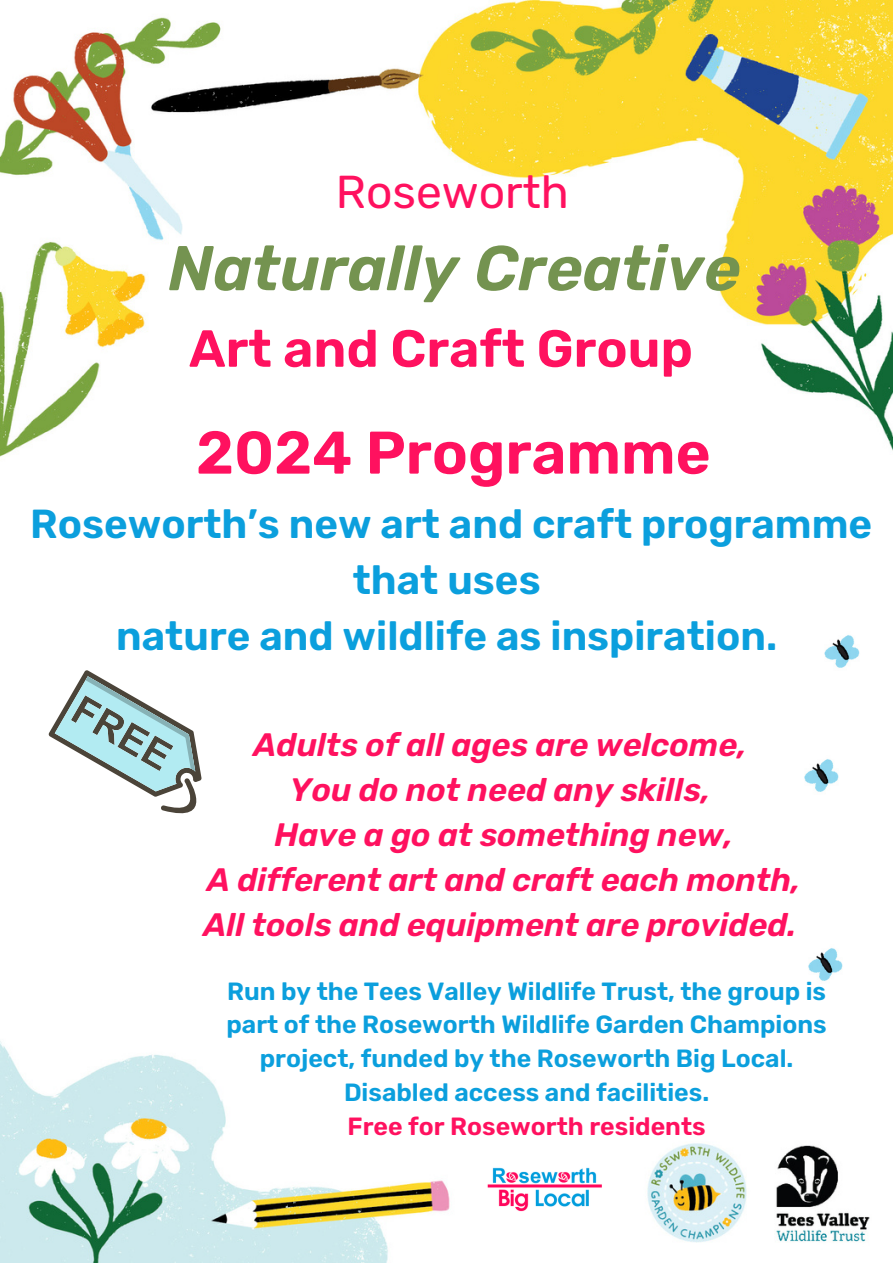
<style>
.page{position:relative;width:893px;height:1264px;background:#fff}
.page>*{position:absolute;margin:0;border:0;box-sizing:border-box;transform-origin:0 0}
.t1{font:italic 600 63.15px "Rubik";color:#749350}
.t2{font:600 60px "Rubik";color:#ff115f}
.t3{font:600 52.05px "Rubik";color:#ff115f}
.t4{font:46.05px "Rubik";color:#ff115f}
.t5{font:600 40.5px/56.2px "Rubik";color:#0b9fdd;text-align:center}
.t6{font:italic 600 32.4px/45px "Rubik";color:#ff115f;text-align:center}
.t7{font:600 24.9px/33.8px "Rubik";color:#0b9fdd;text-align:center}
.t8{font:600 24.9px "Rubik";color:#ff115f}
</style>
<div class="page">
<img style="left:0;top:0;width:892px;height:1262px">
<img style="left:464px;top:1161px;width:162px;height:70px">
<img style="left:800px;top:756px;width:40px;height:40px">
<img style="left:804px;top:944px;width:40px;height:41px">
<img style="left:820px;top:631px;width:41px;height:41px">
<svg style="left:49px;top:670px;width:152px;height:143px"></svg>
<p class="t4" style="left:336px;top:165px;width:234px">Roseworth</p>
<p class="t1" style="left:168px;top:231px;width:574px">Naturally Creative</p>
<p class="t3" style="left:189px;top:318px;width:505px">Art and Craft Group</p>
<p class="t2" style="left:196px;top:417px;width:516px">2024 Programme</p>
<p class="t5" style="left:30px;top:496px;width:843px">Roseworth’s new art and craft programme that uses<br>nature and wildlife as inspiration.</p>
<p class="t6" style="left:203px;top:722px;width:598px">Adults of all ages are welcome,<br>You do not need any skills,<br>Have a go at something new,<br>A different art and craft each month,<br>All tools and equipment are provided.</p>
<p class="t7" style="left:226px;top:974px;width:601px">Run by the Tees Valley Wildlife Trust, the group is part of the Roseworth Wildlife Garden Champions project, funded by the Roseworth Big Local.</p>
<p class="t7" style="left:344px;top:1075px;width:367px">Disabled access and facilities.</p>
<p class="t8" style="left:347px;top:1111px;width:359px">Free for Roseworth residents</p>
</div>
